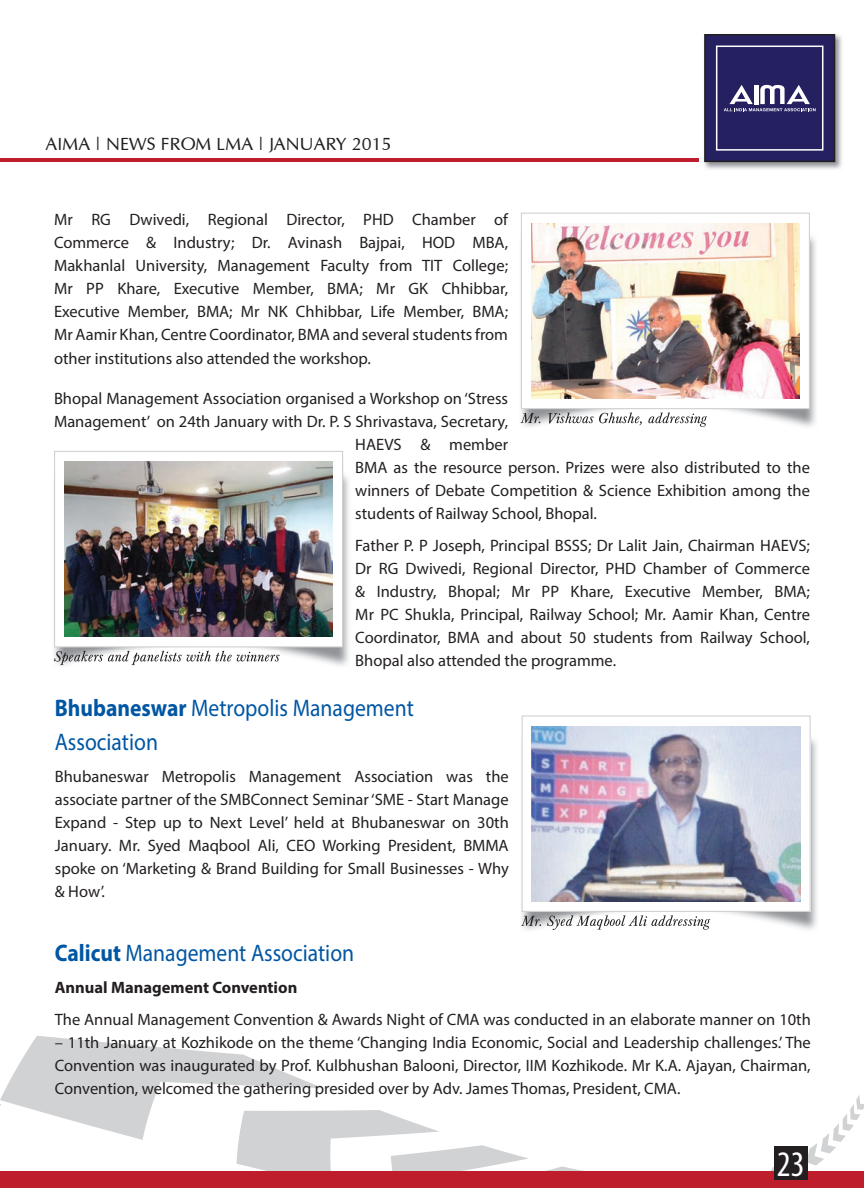
<style>
.page{position:relative;width:864px;height:1188px;background:#fff}
.page>*{position:absolute;margin:0;border:0;box-sizing:border-box;transform-origin:0 0}
.t1{font:condensed 36px "Myriad Pro";color:#fff}
.t2{font:24px/33.6px "Myriad Pro";color:#0156a3;scale:.9 1}
.t3{font:18px "Ace";color:#231f20}
.t4{font:16.5px/23.1px "Myriad Pro";color:#231f20;text-align:justify}
.t5{font:700 16.5px "Myriad Pro";color:#231f20}
.s1{font-weight:700}
</style>
<div class="page">
<svg style="left:0;top:1036px;width:864px;height:152px"></svg>
<hr style="left:1px;top:158px;width:698px;height:4px;background:#be1d2c">
<img style="left:704px;top:34px;width:138px;height:135px">
<div style="left:705px;top:35px;width:130px;height:126px;background:#252161"></div>
<div style="left:704px;top:34px;width:131px;height:128px;border:2px solid #231f20"></div>
<div style="left:716px;top:46px;width:107px;height:105px;border:2px solid #fff"></div>
<svg style="left:724px;top:85px;width:92px;height:26px"></svg>
<div style="left:1px;top:1172px;width:863px;height:16px;background:#be1d2c"></div>
<div style="left:774px;top:1146px;width:34px;height:33px;background:#231f20"></div>
<img style="left:520px;top:237px;width:296px;height:190px">
<img style="left:520px;top:412px;width:187px;height:15px">
<div style="left:521px;top:213px;width:288px;height:196px;background:#fff"></div>
<div style="left:521px;top:213px;width:289px;height:196px;border:1px solid #d1d2d4"></div>
<img style="left:531px;top:223px;width:269px;height:176px">
<img style="left:54px;top:475px;width:295px;height:191px">
<img style="left:54px;top:651px;width:226px;height:14px">
<div style="left:55px;top:451px;width:288px;height:196px;background:#fff"></div>
<div style="left:54px;top:451px;width:289px;height:196px;border:1px solid #d1d2d4"></div>
<img style="left:64px;top:462px;width:269px;height:175px">
<img style="left:521px;top:735px;width:296px;height:195px">
<img style="left:521px;top:915px;width:189px;height:15px">
<div style="left:522px;top:716px;width:288px;height:195px;background:#fff"></div>
<div style="left:522px;top:715px;width:289px;height:197px;border:1px solid #d1d2d4"></div>
<img style="left:532px;top:726px;width:268px;height:175px">
<p class="t3" style="left:46px;top:133px;width:348px">AIMA | NEWS FROM LMA | JANUARY 2015</p>
<p class="t4" style="left:54px;top:208px;width:456px">Mr RG Dwivedi, Regional Director, PHD Chamber of Commerce &amp; Industry; Dr. Avinash Bajpai, HOD MBA, Makhanlal University, Management Faculty from TIT College; Mr PP Khare, Executive Member, BMA; Mr GK Chhibbar, Executive Member, BMA; Mr NK Chhibbar, Life Member, BMA; Mr Aamir Khan, Centre Coordinator, BMA and several students from other institutions also attended the workshop.</p>
<p class="t4" style="left:54px;top:386px;width:456px">Bhopal Management Association organised a Workshop on ‘Stress</p>
<p class="t4" style="left:54px;top:409px;width:456px">Management’ on 24th January with Dr. P. S Shrivastava, Secretary,</p>
<p class="t4" style="left:355px;top:433px;width:154px">HAEVS &amp; member</p>
<p class="t4" style="left:355px;top:456px;width:456px">BMA as the resource person. Prizes were also distributed to the</p>
<p class="t4" style="left:355px;top:479px;width:456px">winners of Debate Competition &amp; Science Exhibition among the</p>
<p class="t4" style="left:355px;top:502px;width:243px">students of Railway School, Bhopal.</p>
<p class="t4" style="left:355px;top:533px;width:456px">Father P. P Joseph, Principal BSSS; Dr Lalit Jain, Chairman HAEVS; Dr RG Dwivedi, Regional Director, PHD Chamber of Commerce &amp; Industry, Bhopal; Mr PP Khare, Executive Member, BMA; Mr PC Shukla, Principal, Railway School; Mr. Aamir Khan, Centre Coordinator, BMA and about 50 students from Railway School, Bhopal also attended the programme.</p>
<h2 class="t2" style="left:55px;top:691px;width:400px"><span class="s1">Bhubaneswar</span> Metropolis Management<br>Association</h2>
<p class="t4" style="left:55px;top:764px;width:456px">Bhubaneswar Metropolis Management Association was the associate partner of the SMBConnect Seminar ‘SME - Start Manage Expand - Step up to Next Level’ held at Bhubaneswar on 30th January. Mr. Syed Maqbool Ali, CEO Working President, BMMA spoke on ‘Marketing &amp; Brand Building for Small Businesses - Why &amp; How’.</p>
<h2 class="t2" style="left:55px;top:936px;width:334px"><span class="s1">Calicut</span> Management Association</h2>
<p class="t5" style="left:55px;top:977px;width:244px">Annual Management Convention</p>
<p class="t4" style="left:55px;top:1007px;width:758px">The Annual Management Convention &amp; Awards Night of CMA was conducted in an elaborate manner on 10th</p>
<p class="t4" style="left:55px;top:1030px;width:758px">– 11th January at Kozhikode on the theme ‘Changing India Economic, Social and Leadership challenges.’ The Convention was inaugurated by Prof. Kulbhushan Balooni, Director, IIM Kozhikode. Mr K.A. Ajayan, Chairman, Convention, welcomed the gathering presided over by Adv. James Thomas, President, CMA.</p>
<h1 class="t1" style="left:777px;top:1143px;width:29px">23</h1>
</div>
